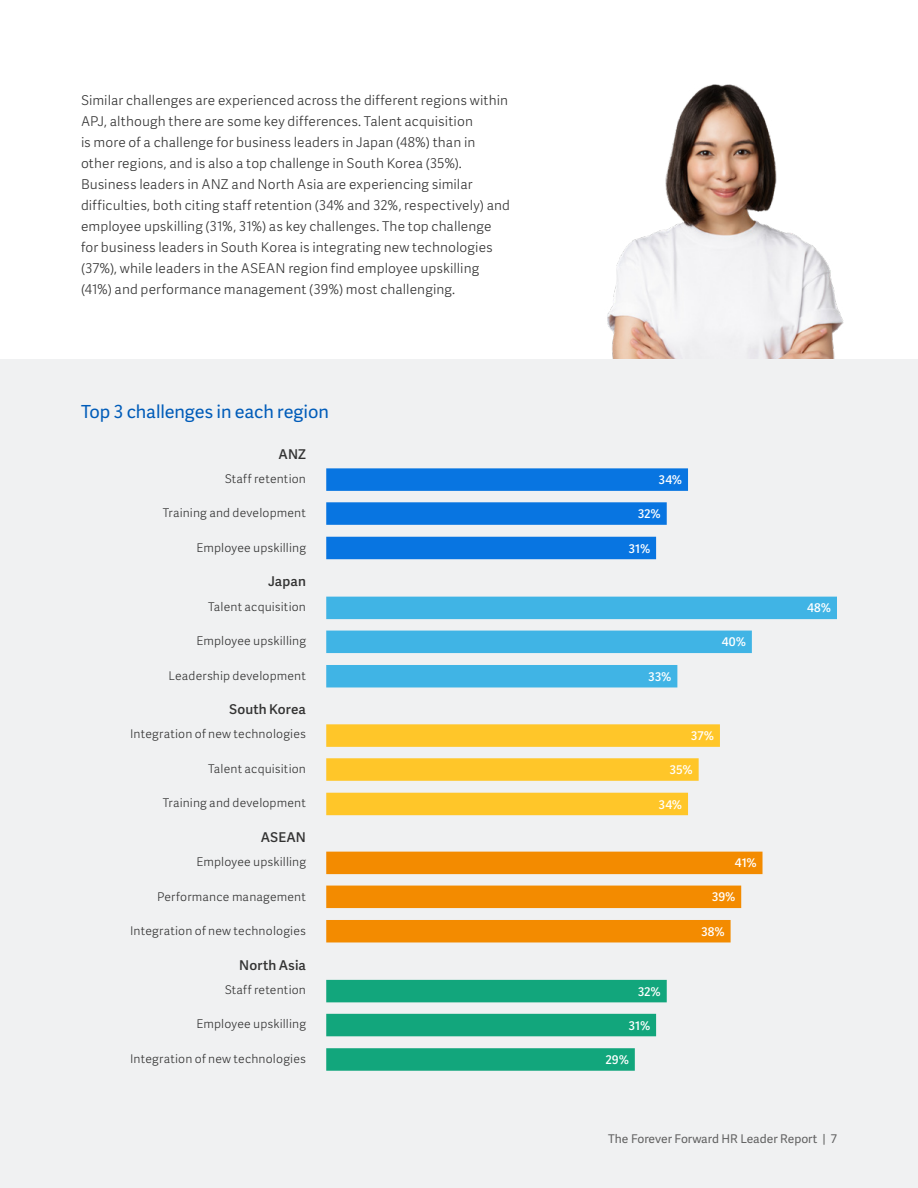
<style>
.page{position:relative;width:918px;height:1188px;background:#fff}
.page>*{position:absolute;margin:0;border:0;box-sizing:border-box;transform-origin:0 0}
.t1{font:18px "Workday Adelle Sans";letter-spacing:-.005em;color:#005cb9}
.t2{font:300 13.5px/21px "Workday Adelle Sans";letter-spacing:.01em;color:#333}
.t3{font:500 13.5px "Workday Adelle Sans";letter-spacing:.01em;color:#333}
.t4{font:300 12px "Workday Adelle Sans";letter-spacing:.015em;color:#333}
.t5{font:500 12px "Workday Adelle Sans";letter-spacing:.01em;color:#fff}
.t6{font:12px "Workday Adelle Sans";color:#616161}
</style>
<div class="page">
<img style="left:607px;top:84px;width:237px;height:275px">
<div style="left:0;top:359px;width:918px;height:829px;background:#f0f1f2"></div>
<div style="left:326px;top:468px;width:362px;height:23px;background:#0875e1"></div>
<div style="left:326px;top:597px;width:511px;height:22px;background:#40b4e5"></div>
<div style="left:326px;top:724px;width:394px;height:23px;background:#ffc629"></div>
<div style="left:326px;top:852px;width:437px;height:22px;background:#f38b00"></div>
<div style="left:326px;top:980px;width:341px;height:22px;background:#12a67c"></div>
<div style="left:326px;top:502px;width:341px;height:23px;background:#0875e1"></div>
<div style="left:326px;top:631px;width:426px;height:22px;background:#40b4e5"></div>
<div style="left:326px;top:758px;width:373px;height:23px;background:#ffc629"></div>
<div style="left:326px;top:886px;width:415px;height:22px;background:#f38b00"></div>
<div style="left:326px;top:1014px;width:330px;height:22px;background:#12a67c"></div>
<div style="left:326px;top:537px;width:330px;height:22px;background:#0875e1"></div>
<div style="left:326px;top:665px;width:351px;height:22px;background:#40b4e5"></div>
<div style="left:326px;top:793px;width:362px;height:22px;background:#ffc629"></div>
<div style="left:326px;top:920px;width:405px;height:22px;background:#f38b00"></div>
<div style="left:326px;top:1048px;width:309px;height:23px;background:#12a67c"></div>
<p class="t2" style="left:81px;top:90px;width:431px">Similar challenges are experienced across the different regions within APJ, although there are some key differences. Talent acquisition<br>is more of a challenge for business leaders in Japan (48%) than in other regions, and is also a top challenge in South Korea (35%).<br>Business leaders in ANZ and North Asia are experiencing similar difficulties, both citing staff retention (34% and 32%, respectively) and employee upskilling (31%, 31%) as key challenges. The top challenge for business leaders in South Korea is integrating new technologies (37%), while leaders in the ASEAN region find employee upskilling (41%) and performance management (39%) most challenging.</p>
<h1 class="t1" style="left:81px;top:401px;width:249px">Top 3 challenges in each region</h1>
<p class="t3" style="left:279px;top:446px;width:29px">ANZ</p>
<p class="t4" style="left:225px;top:472px;width:83px">Staff retention</p>
<p class="t4" style="left:163px;top:506px;width:145px">Training and development</p>
<p class="t4" style="left:196px;top:541px;width:111px">Employee upskilling</p>
<p class="t3" style="left:268px;top:574px;width:39px">Japan</p>
<p class="t4" style="left:208px;top:599px;width:99px">Talent acquisition</p>
<p class="t4" style="left:196px;top:634px;width:111px">Employee upskilling</p>
<p class="t4" style="left:169px;top:668px;width:139px">Leadership development</p>
<p class="t3" style="left:229px;top:702px;width:78px">South Korea</p>
<p class="t4" style="left:130px;top:727px;width:177px">Integration of new technologies</p>
<p class="t4" style="left:208px;top:762px;width:99px">Talent acquisition</p>
<p class="t4" style="left:163px;top:796px;width:145px">Training and development</p>
<p class="t3" style="left:261px;top:829px;width:47px">ASEAN</p>
<p class="t4" style="left:196px;top:855px;width:111px">Employee upskilling</p>
<p class="t4" style="left:157px;top:889px;width:150px">Performance management</p>
<p class="t4" style="left:130px;top:924px;width:177px">Integration of new technologies</p>
<p class="t3" style="left:239px;top:957px;width:68px">North Asia</p>
<p class="t4" style="left:225px;top:983px;width:83px">Staff retention</p>
<p class="t4" style="left:196px;top:1017px;width:111px">Employee upskilling</p>
<p class="t4" style="left:130px;top:1052px;width:177px">Integration of new technologies</p>
<p class="t5" style="left:659px;top:473px;width:25px">34%</p>
<p class="t5" style="left:638px;top:507px;width:25px">32%</p>
<p class="t5" style="left:629px;top:541px;width:23px">31%</p>
<p class="t5" style="left:648px;top:670px;width:25px">33%</p>
<p class="t5" style="left:722px;top:635px;width:26px">40%</p>
<p class="t5" style="left:691px;top:729px;width:25px">37%</p>
<p class="t5" style="left:670px;top:763px;width:25px">35%</p>
<p class="t5" style="left:659px;top:797px;width:25px">34%</p>
<p class="t5" style="left:735px;top:856px;width:23px">41%</p>
<p class="t5" style="left:712px;top:890px;width:25px">39%</p>
<p class="t5" style="left:638px;top:984px;width:25px">32%</p>
<p class="t5" style="left:629px;top:1018px;width:23px">31%</p>
<p class="t5" style="left:605px;top:1053px;width:25px">29%</p>
<p class="t5" style="left:701px;top:925px;width:25px">38%</p>
<p class="t5" style="left:807px;top:601px;width:25px">48%</p>
<p class="t6" style="left:608px;top:1132px;width:230px">The Forever Forward HR Leader Report | 7</p>
</div>
